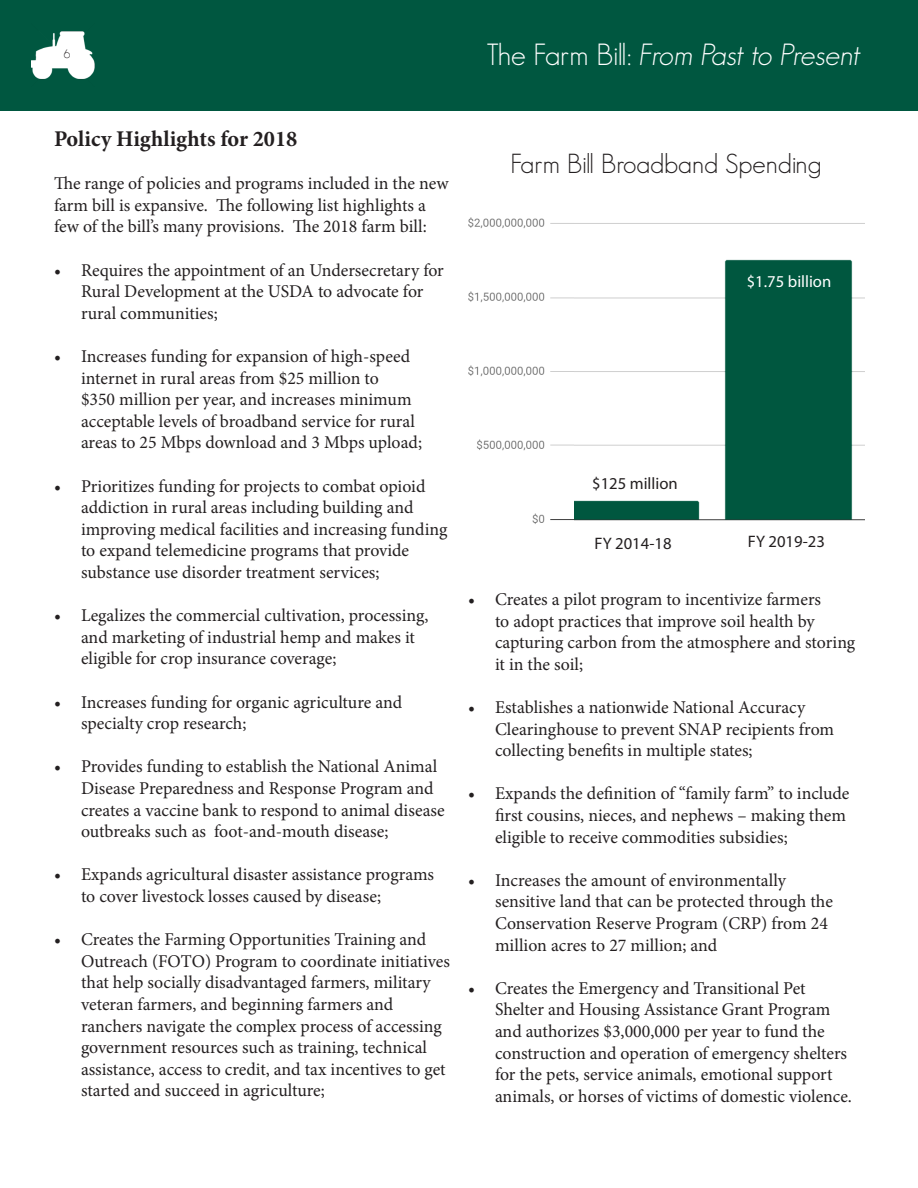
<style>
.page{position:relative;width:918px;height:1188px;background:#fff}
.page>*{position:absolute;margin:0;border:0;box-sizing:border-box;transform-origin:0 0}
.t1{font:italic 300 30px "Geosans";color:#fff}
.t2{font:300 27px "Geosans";color:#231f20}
.t3{font:700 22.5px "Minion Pro";color:#231f20}
.t4{font:18px/21.6px "Minion Pro";color:#231f20}
.t5{font:16.65px "Myriad Pro";color:#231f20}
.t6{font:16.65px "Myriad Pro";color:#fff}
.t7{font:300 12px "Geosans";color:#231f20}
.s1{font-style:normal}
</style>
<div class="page">
<img style="left:717px;top:223px;width:147px;height:298px">
<div style="left:0;top:0;width:918px;height:110px;background:#005740"></div>
<img style="left:32px;top:31px;width:62px;height:48px">
<img style="left:573px;top:223px;width:144px;height:298px">
<img style="left:468px;top:217px;width:105px;height:307px">
<p class="t7" style="left:64px;top:48px;width:8px">6</p>
<p class="t1" style="left:486px;top:38px;width:377px"><span class="s1">The Farm Bill:</span> From Past to Present</p>
<p class="t3" style="left:54px;top:123px;width:245px">Policy Highlights for 2018</p>
<p class="t4" style="left:54px;top:173px;width:396px">The range of policies and programs included in the new farm bill is expansive. The following list highlights a few of the bill’s many provisions. The 2018 farm bill:</p>
<p class="t4" style="left:81px;top:259px;width:364px;text-indent:-27px">• Requires the appointment of an Undersecretary for<br>Rural Development at the USDA to advocate for rural communities;</p>
<p class="t4" style="left:81px;top:345px;width:343px;text-indent:-27px">• Increases funding for expansion of high-speed internet in rural areas from $25 million to<br>$350 million per year, and increases minimum acceptable levels of broadband service for rural areas to 25 Mbps download and 3 Mbps upload;</p>
<p class="t4" style="left:81px;top:475px;width:368px;text-indent:-27px">• Prioritizes funding for projects to combat opioid addiction in rural areas including building and improving medical facilities and increasing funding to expand telemedicine programs that provide substance use disorder treatment services;</p>
<p class="t4" style="left:81px;top:605px;width:349px;text-indent:-27px">• Legalizes the commercial cultivation, processing, and marketing of industrial hemp and makes it eligible for crop insurance coverage;</p>
<p class="t4" style="left:81px;top:691px;width:323px;text-indent:-27px">• Increases funding for organic agriculture and specialty crop research;</p>
<p class="t4" style="left:81px;top:756px;width:365px;text-indent:-27px">• Provides funding to establish the National Animal Disease Preparedness and Response Program and creates a vaccine bank to respond to animal disease outbreaks such as foot-and-mouth disease;</p>
<p class="t4" style="left:81px;top:864px;width:355px;text-indent:-27px">• Expands agricultural disaster assistance programs to cover livestock losses caused by disease;</p>
<p class="t4" style="left:81px;top:929px;width:371px;text-indent:-27px">• Creates the Farming Opportunities Training and Outreach (FOTO) Program to coordinate initiatives that help socially disadvantaged farmers, military veteran farmers, and beginning farmers and ranchers navigate the complex process of accessing government resources such as training, technical assistance, access to credit, and tax incentives to get started and succeed in agriculture;</p>
<p class="t2" style="left:510px;top:149px;width:313px">Farm Bill Broadband Spending</p>
<p class="t6" style="left:747px;top:271px;width:86px">$1.75 billion</p>
<p class="t5" style="left:592px;top:473px;width:87px">$125 million</p>
<p class="t5" style="left:595px;top:533px;width:78px">FY 2014-18</p>
<p class="t5" style="left:748px;top:531px;width:78px">FY 2019-23</p>
<p class="t4" style="left:495px;top:588px;width:362px;text-indent:-27px">• Creates a pilot program to incentivize farmers<br>to adopt practices that improve soil health by capturing carbon from the atmosphere and storing it in the soil;</p>
<p class="t4" style="left:495px;top:696px;width:341px;text-indent:-27px">• Establishes a nationwide National Accuracy<br>Clearinghouse to prevent SNAP recipients from collecting benefits in multiple states;</p>
<p class="t4" style="left:495px;top:783px;width:356px;text-indent:-27px">• Expands the definition of “family farm” to include first cousins, nieces, and nephews – making them eligible to receive commodities subsidies;</p>
<p class="t4" style="left:495px;top:869px;width:339px;text-indent:-27px">• Increases the amount of environmentally sensitive land that can be protected through the Conservation Reserve Program (CRP) from 24 million acres to 27 million; and</p>
<p class="t4" style="left:495px;top:977px;width:358px;text-indent:-27px">• Creates the Emergency and Transitional Pet Shelter and Housing Assistance Grant Program and authorizes $3,000,000 per year to fund the construction and operation of emergency shelters for the pets, service animals, emotional support animals, or horses of victims of domestic violence.</p>
</div>
